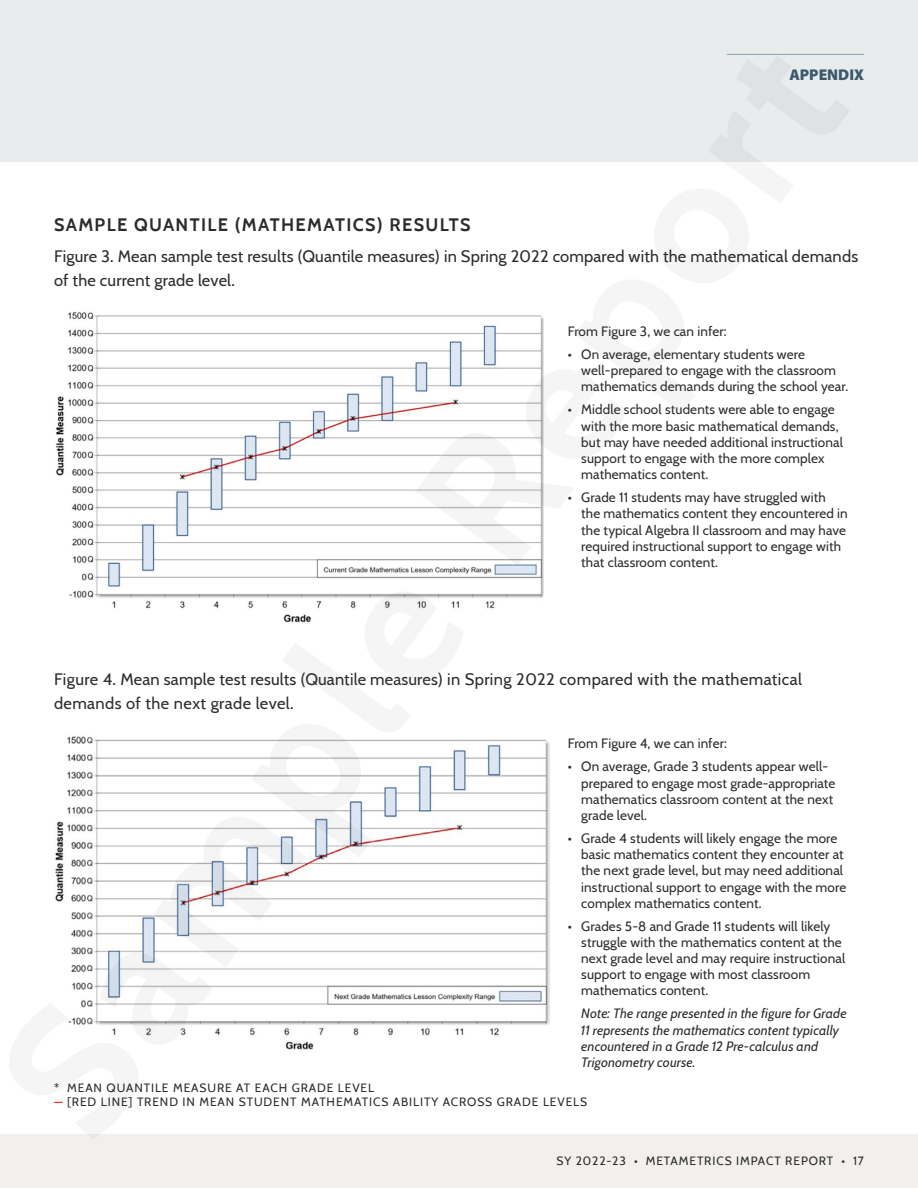
<style>
.page{position:relative;width:918px;height:1188px;background:#fff}
.page>*{position:absolute;margin:0;border:0;box-sizing:border-box;transform-origin:0 0}
.H4_12pt_Black_Caps{font:700 18px "Cabin";letter-spacing:.075em;color:#2c2c2c}
.P_11pt_black{font:16.5px/24px "Cabin";letter-spacing:.01em;color:#2c2c2c}
.t1{font:900 15.6px "Myriad Pro";color:#3a596a}
.Footnote{font:13.5px/16.2px "Cabin";letter-spacing:.01em;color:#2c2c2c}
.Footnote-2{font:italic 13.5px/16.2px "Cabin";letter-spacing:.01em;color:#2c2c2c}
.Left_Header_Footer{font:12px "Cabin";letter-spacing:.075em;color:#2c2c2c}
.s1{color:#f00}
</style>
<div class="page">
<div style="left:0;top:1134px;width:918px;height:54px;background:#f2f0ee"></div>
<div style="left:0;top:0;width:918px;height:162px;background:#e8eced"></div>
<hr style="left:727px;top:54px;width:137px;height:1px;background:#8b9ea8">
<img style="left:56px;top:312px;width:487px;height:311px">
<img style="left:55px;top:736px;width:495px;height:314px">
<h1 class="t1" style="left:789px;top:64px;width:76px">APPENDIX</h1>
<h3 class="H4_12pt_Black_Caps" style="left:54px;top:211px;width:418px">SAMPLE QUANTILE (MATHEMATICS) RESULTS</h3>
<p class="P_11pt_black" style="left:54px;top:243px;width:806px">Figure 3. Mean sample test results (Quantile measures) in Spring 2022 compared with the mathematical demands of the current grade level.</p>
<p class="Footnote" style="left:568px;top:322px;width:160px">From Figure 3, we can infer:</p>
<p class="Footnote" style="left:581px;top:345px;width:269px;text-indent:-14px">• On average, elementary students were well-prepared to engage with the classroom mathematics demands during the school year.</p>
<p class="Footnote" style="left:581px;top:401px;width:263px;text-indent:-14px">• Middle school students were able to engage with the more basic mathematical demands, but may have needed additional instructional support to engage with the more complex mathematics content.</p>
<p class="Footnote" style="left:581px;top:488px;width:268px;text-indent:-14px">• Grade 11 students may have struggled with the mathematics content they encountered in the typical Algebra II classroom and may have required instructional support to engage with that classroom content.</p>
<p class="P_11pt_black" style="left:54px;top:666px;width:749px">Figure 4. Mean sample test results (Quantile measures) in Spring 2022 compared with the mathematical demands of the next grade level.</p>
<p class="Footnote" style="left:568px;top:735px;width:161px">From Figure 4, we can infer:</p>
<p class="Footnote" style="left:581px;top:758px;width:256px;text-indent:-14px">• On average, Grade 3 students appear well&shy;prepared to engage most grade-appropriate mathematics classroom content at the next grade level.</p>
<p class="Footnote" style="left:581px;top:829px;width:266px;text-indent:-14px">• Grade 4 students will likely engage the more basic mathematics content they encounter at the next grade level, but may need additional instructional support to engage with the more complex mathematics content.</p>
<p class="Footnote" style="left:581px;top:917px;width:265px;text-indent:-14px">• Grades 5-8 and Grade 11 students will likely struggle with the mathematics content at the next grade level and may require instructional support to engage with most classroom mathematics content.</p>
<p class="Footnote-2" style="left:581px;top:1004px;width:267px">Note: The range presented in the figure for Grade 11 represents the mathematics content typically encountered in a Grade 12 Pre-calculus and Trigonometry course.</p>
<p class="Left_Header_Footer" style="left:54px;top:1078px;width:322px">* MEAN QUANTILE MEASURE AT EACH GRADE LEVEL</p>
<p class="Left_Header_Footer" style="left:54px;top:1092px;width:535px"><span class="s1">—</span> [RED LINE] TREND IN MEAN STUDENT MATHEMATICS ABILITY ACROSS GRADE LEVELS</p>
<p class="Left_Header_Footer" style="left:557px;top:1151px;width:309px">SY 2022-23 • METAMETRICS IMPACT REPORT • 17</p>
</div>
